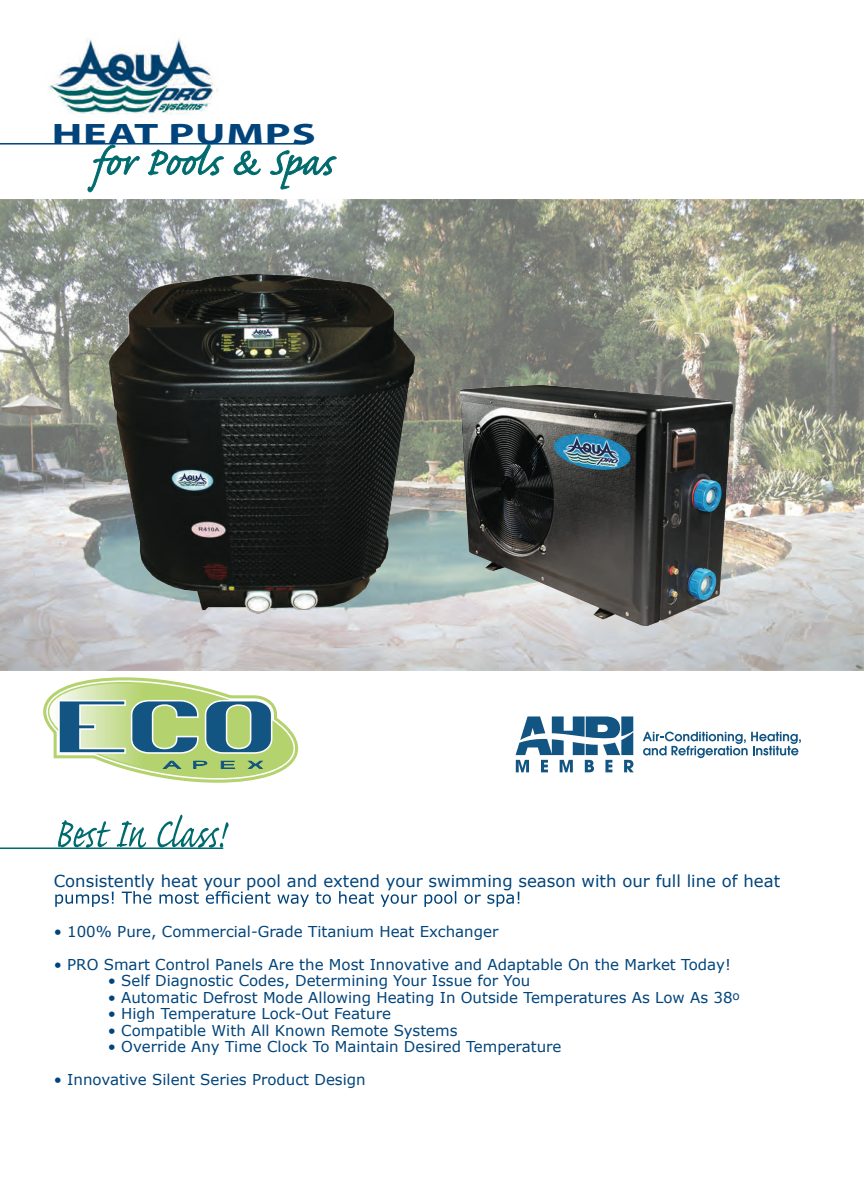
<style>
.page{position:relative;width:864px;height:1188px;background:#fff}
.page>*{position:absolute;margin:0;border:0;box-sizing:border-box;transform-origin:0 0}
.t1{font:700 29.7px "Myriad Pro";letter-spacing:.02em;color:#00447b;scale:1.5 1}
.t2{font:16.5px "Verdana";color:#00447b}
.t3{font:15px "Verdana";color:#00447b}
</style>
<div class="page">
<img style="left:0;top:200px;width:864px;height:471px">
<img style="left:49px;top:38px;width:168px;height:77px">
<hr style="left:0;top:143px;width:306px;height:2px;background:#00447b">
<svg style="left:87px;top:144px;width:250px;height:49px"></svg>
<svg style="left:55px;top:891px;width:464px;height:16px"></svg>
<svg style="left:43px;top:677px;width:255px;height:106px"></svg>
<svg style="left:58px;top:815px;width:171px;height:33px"></svg>
<hr style="left:0;top:848px;width:223px;height:1px;background:#006b6e">
<svg style="left:643px;top:732px;width:158px;height:26px"></svg>
<svg style="left:516px;top:716px;width:118px;height:56px"></svg>
<img style="left:459px;top:386px;width:273px;height:240px">
<img style="left:110px;top:275px;width:304px;height:339px">
<h1 class="t1" style="left:52px;top:114px;width:178px">HEAT PUMPS</h1>
<p class="t2" style="left:54px;top:871px;width:728px">Consistently heat your pool and extend your swimming season with our full line of heat</p>
<p class="t3" style="left:54px;top:922px;width:446px">• 100% Pure, Commercial-Grade Titanium Heat Exchanger</p>
<p class="t3" style="left:54px;top:955px;width:679px">• PRO Smart Control Panels Are the Most Innovative and Adaptable On the Market Today!</p>
<p class="t3" style="left:108px;top:971px;width:424px">• Self Diagnostic Codes, Determining Your Issue for You</p>
<p class="t3" style="left:108px;top:988px;width:634px">• Automatic Defrost Mode Allowing Heating In Outside Temperatures As Low As 38<sup>o</sup></p>
<p class="t3" style="left:108px;top:1004px;width:285px">• High Temperature Lock-Out Feature</p>
<p class="t3" style="left:108px;top:1021px;width:351px">• Compatible With All Known Remote Systems</p>
<p class="t3" style="left:108px;top:1037px;width:455px">• Override Any Time Clock To Maintain Desired Temperature</p>
<p class="t3" style="left:54px;top:1070px;width:313px">• Innovative Silent Series Product Design</p>
</div>
